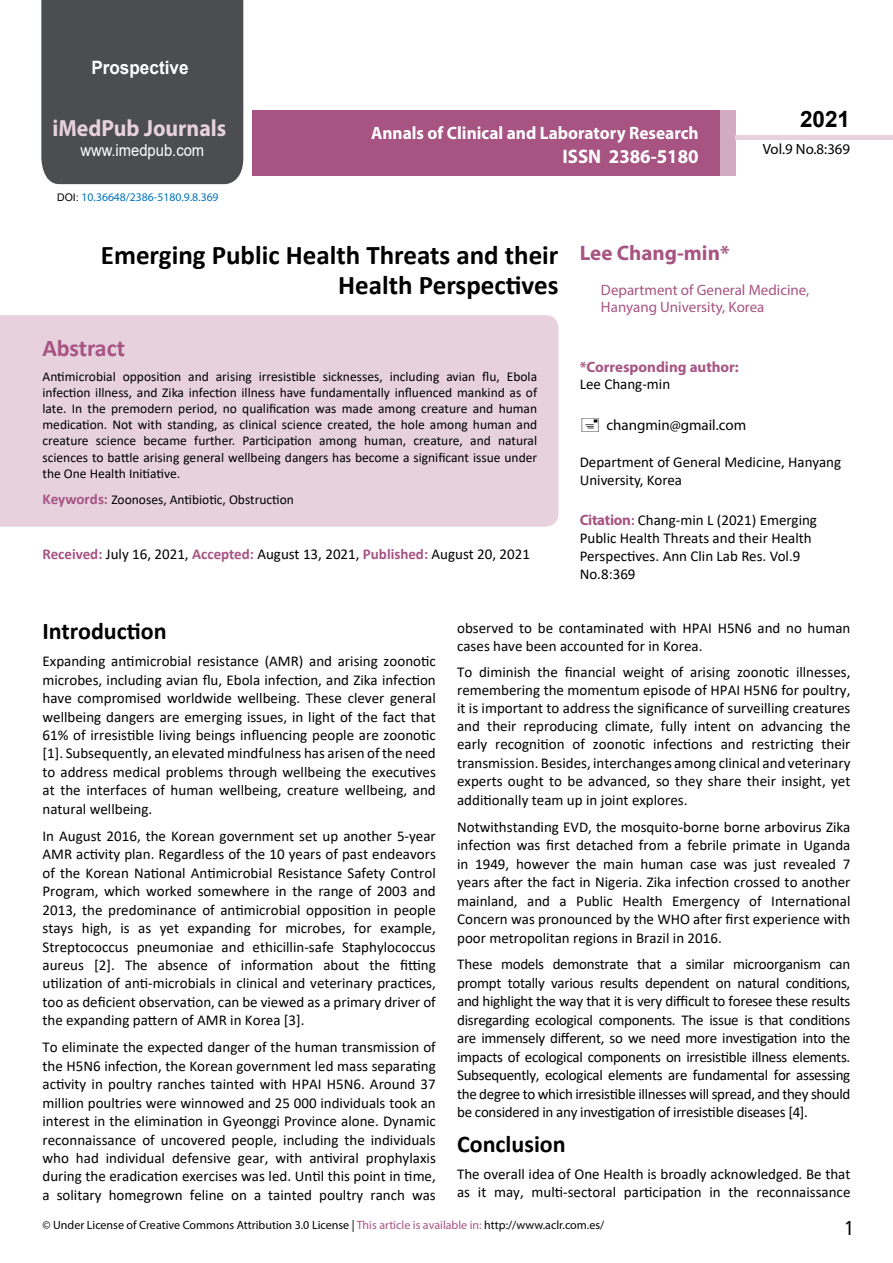
<style>
.page{position:relative;width:893px;height:1263px;background:#fff}
.page>*{position:absolute;margin:0;border:0;box-sizing:border-box;transform-origin:0 0}
.t1{font:700 27px/29.7px "Calibri";color:#000;text-align:right}
.t2{font:25.5px "Tunga";color:#000}
.t3{font:700 24px "Calibri";color:#000}
.t4{font:700 24px "Calibri";letter-spacing:-.005em;color:#a75483}
.t5{font:700 23.4px "Myriad Pro";color:#e6d1dd;scale:.93 1}
.t6{font:700 22.5px "Arial";color:#000}
.t7{font:700 21px "Myriad Pro";color:#a75483}
.t8{font:700 19.65px "Myriad Pro";color:#fff;scale:.96 1}
.t9{font:700 18.45px "Arial";color:#fff;scale:.93 1}
.t10{font:700 18px "Myriad Pro";color:#fff;scale:.96 1}
.t11{font:16.5px "Arial";color:#fff;scale:.89 1}
.t12{font:15px/18.5px "Calibri";color:#000;text-align:justify}
.t13{font:15px/17.4px "Myriad Pro";color:#a75483}
.t14{font:700 15px "Myriad Pro";color:#a75483}
.t15{font:15px "Myriad Pro";color:#000}
.t16{font:14.85px "Myriad Pro";color:#000}
.t17{font:13.5px/16.2px "Calibri";color:#000;text-align:justify}
.t18{font:12px "Myriad Pro";color:#000}
.t19{font:11.7px "Myriad Pro";color:#0072bc}
.s1{font-family:"Arial";font-size:10.5px;color:#000}
.s2{font-weight:700;font-size:15px;color:#a75483}
.s3{font-weight:700;color:#a75483}
.s4{font-family:"Myriad Pro";font-weight:700;color:#a75483}
.s5{color:#a75483}
</style>
<div class="page">
<div style="left:252px;top:110px;width:469px;height:66px;background:#a75483"></div>
<div style="left:720px;top:110px;width:16px;height:66px;background:#d2aac1"></div>
<div style="left:41px;top:0;width:202px;height:184px;background:#4c4d4f"></div>
<div style="left:736px;top:135px;width:157px;height:5px;background:#e6d1dd"></div>
<div style="left:0;top:315px;width:558px;height:212px;background:#e6d1dd"></div>
<p class="t9" style="left:91px;top:54px;width:106px">Prospective</p>
<h3 class="t5" style="left:52px;top:113px;width:188px">iMedPub Journals</h3>
<p class="t11" style="left:80px;top:139px;width:141px">www.imedpub.com</p>
<p class="t19" style="left:57px;top:189px;width:163px"><span class="s1">DOI:</span> 10.36648/2386-5180.9.8.369</p>
<p class="t10" style="left:371px;top:121px;width:343px">Annals of Clinical and Laboratory Research</p>
<h3 class="t8" style="left:563px;top:144px;width:143px">ISSN 2386-5180</h3>
<h3 class="t6" style="left:800px;top:104px;width:52px">2021</h3>
<p class="t16" style="left:763px;top:140px;width:89px">Vol.9 No.8:369</p>
<h1 class="t1" style="left:101px;top:240px;width:459px">Emerging Public Health Threats and their<br>Health Perspectives</h1>
<h3 class="t4" style="left:43px;top:331px;width:84px">Abstract</h3>
<p class="t17" style="left:43px;top:368px;width:496px">Antimicrobial opposition and arising irresistible sicknesses, including avian flu, Ebola infection illness, and Zika infection illness have fundamentally influenced mankind as of late. In the premodern period, no qualification was made among creature and human medication. Not with standing, as clinical science created, the hole among human and creature science became further. Participation among human, creature, and natural sciences to battle arising general wellbeing dangers has become a significant issue under the One Health Initiative.</p>
<p class="t17" style="left:43px;top:491px;width:253px"><span class="s2">Keywords:</span> Zoonoses, Antibiotic, Obstruction</p>
<p class="t12" style="left:43px;top:545px;width:489px"><span class="s3">Received:</span> July 16, 2021, <span class="s3">Accepted:</span> August 13, 2021, <span class="s3">Published:</span> August 20, 2021</p>
<h3 class="t7" style="left:580px;top:239px;width:151px">Lee Chang-min*</h3>
<p class="t13" style="left:601px;top:280px;width:210px">Department of General Medicine,<br>Hanyang University, Korea</p>
<p class="t14" style="left:580px;top:357px;width:161px">*Corresponding author:</p>
<p class="t12" style="left:580px;top:375px;width:92px">Lee Chang-min</p>
<p class="t15" style="left:606px;top:415px;width:141px">changmin@gmail.com</p>
<p class="t12" style="left:580px;top:453px;width:263px;line-height:18px">Department of General Medicine, Hanyang<br>University, Korea</p>
<p class="t12" style="left:580px;top:510px;width:239px;line-height:18px;text-align:left"><span class="s4">Citation</span><span class="s3">:</span> Chang-min L (2021) Emerging<br>Public Health Threats and their Health<br>Perspectives. Ann Clin Lab Res. Vol.9<br>No.8:369</p>
<h3 class="t3" style="left:43px;top:614px;width:126px">Introduction</h3>
<p class="t12" style="left:43px;top:652px;width:395px">Expanding antimicrobial resistance (AMR) and arising zoonotic microbes, including avian flu, Ebola infection, and Zika infection have compromised worldwide wellbeing. These clever general wellbeing dangers are emerging issues, in light of the fact that 61% of irresistible living beings influencing people are zoonotic [1]. Subsequently, an elevated mindfulness has arisen of the need to address medical problems through wellbeing the executives at the interfaces of human wellbeing, creature wellbeing, and natural wellbeing.</p>
<p class="t12" style="left:43px;top:826px;width:395px">In August 2016, the Korean government set up another 5-year AMR activity plan. Regardless of the 10 years of past endeavors of the Korean National Antimicrobial Resistance Safety Control Program, which worked somewhere in the range of 2003 and 2013, the predominance of antimicrobial opposition in people stays high, is as yet expanding for microbes, for example, Streptococcus pneumoniae and ethicillin-safe Staphylococcus aureus [2]. The absence of information about the fitting utilization of anti-microbials in clinical and veterinary practices, too as deficient observation, can be viewed as a primary driver of the expanding pattern of AMR in Korea [3].</p>
<p class="t12" style="left:43px;top:1038px;width:395px">To eliminate the expected danger of the human transmission of the H5N6 infection, the Korean government led mass separating activity in poultry ranches tainted with HPAI H5N6. Around 37 million poultries were winnowed and 25 000 individuals took an interest in the elimination in Gyeonggi Province alone. Dynamic reconnaissance of uncovered people, including the individuals who had individual defensive gear, with antiviral prophylaxis during the eradication exercises was led. Until this point in time, a solitary homegrown feline on a tainted poultry ranch was</p>
<p class="t12" style="left:457px;top:618px;width:395px;line-height:18px">observed to be contaminated with HPAI H5N6 and no human cases have been accounted for in Korea.</p>
<p class="t12" style="left:457px;top:662px;width:395px">To diminish the financial weight of arising zoonotic illnesses, remembering the momentum episode of HPAI H5N6 for poultry, it is important to address the significance of surveilling creatures and their reproducing climate, fully intent on advancing the early recognition of zoonotic infections and restricting their transmission. Besides, interchanges among clinical and veterinary experts ought to be advanced, so they share their insight, yet additionally team up in joint explores.</p>
<p class="t12" style="left:457px;top:817px;width:395px">Notwithstanding EVD, the mosquito-borne borne arbovirus Zika infection was first detached from a febrile primate in Uganda in 1949, however the main human case was just revealed 7 years after the fact in Nigeria. Zika infection crossed to another mainland, and a Public Health Emergency of International Concern was pronounced by the WHO after first experience with poor metropolitan regions in Brazil in 2016.</p>
<p class="t12" style="left:457px;top:955px;width:395px">These models demonstrate that a similar microorganism can prompt totally various results dependent on natural conditions, and highlight the way that it is very difficult to foresee these results disregarding ecological components. The issue is that conditions are immensely different, so we need more investigation into the impacts of ecological components on irresistible illness elements.<br>Subsequently, ecological elements are fundamental for assessing the degree to which irresistible illnesses will spread, and they should be considered in any investigation of irresistible diseases [4].</p>
<h3 class="t3" style="left:457px;top:1127px;width:110px">Conclusion</h3>
<p class="t12" style="left:457px;top:1164px;width:395px;line-height:18px">The overall idea of One Health is broadly acknowledged. Be that as it may, multi-sectoral participation in the reconnaissance</p>
<p class="t18" style="left:43px;top:1218px;width:563px">© Under License of Creative Commons Attribution 3.0 License | <span class="s5">This article is available in:</span> http://www.aclr.com.es/</p>
<h2 class="t2" style="left:845px;top:1211px;width:9px">1</h2>
</div>
